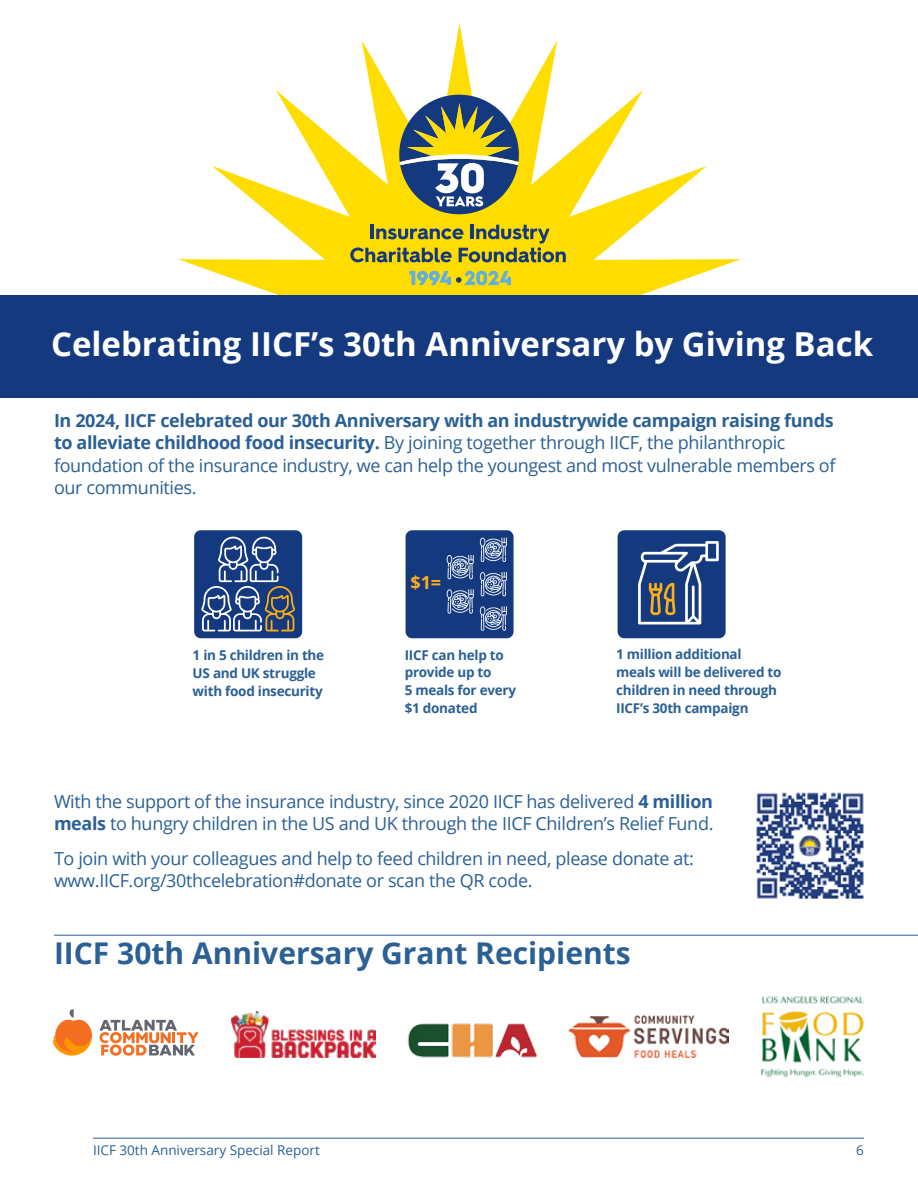
<style>
.page{position:relative;width:918px;height:1188px;background:#fff}
.page>*{position:absolute;margin:0;border:0;box-sizing:border-box;transform-origin:0 0}
.t1{font:700 33px "Open Sans";color:#fff}
.t2{font:700 30px "Open Sans";color:#2b6095}
.t3{font:18px/22.5px "Open Sans";letter-spacing:-.02em;color:#2b6095}
.t4{font:700 18px "Open Sans";color:#fcaf17}
.t5{font:700 13.5px/18px "Open Sans";letter-spacing:-.02em;color:#2b6095}
.t6{font:13.5px "Open Sans";color:#2b6095}
.s1{font-weight:700}
</style>
<div class="page">
<svg style="left:178px;top:23px;width:563px;height:272px"></svg>
<svg style="left:350px;top:225px;width:216px;height:37px;background:#b4a828"></svg>
<svg style="left:399px;top:95px;width:120px;height:119px"></svg>
<svg style="left:409px;top:271px;width:102px;height:14px"></svg>
<hr style="left:54px;top:935px;width:864px;height:1px;background:#2b6095">
<img style="left:232px;top:1012px;width:143px;height:46px">
<svg style="left:99px;top:1020px;width:100px;height:36px"></svg>
<svg style="left:53px;top:1009px;width:39px;height:47px"></svg>
<img style="left:407px;top:1023px;width:130px;height:35px">
<img style="left:569px;top:1016px;width:159px;height:42px">
<div style="left:0;top:295px;width:918px;height:103px;background:#15397f"></div>
<img style="left:756px;top:792px;width:108px;height:107px">
<div style="left:194px;top:530px;width:108px;height:108px;background:#15397f;border-radius:7px"></div>
<svg style="left:201px;top:537px;width:94px;height:94px"></svg>
<div style="left:406px;top:530px;width:108px;height:108px;background:#15397f;border-radius:7px"></div>
<svg style="left:480px;top:538px;width:27px;height:24px"></svg>
<svg style="left:480px;top:572px;width:27px;height:25px"></svg>
<svg style="left:480px;top:606px;width:27px;height:25px"></svg>
<svg style="left:447px;top:555px;width:27px;height:25px"></svg>
<svg style="left:447px;top:589px;width:27px;height:25px"></svg>
<div style="left:618px;top:530px;width:108px;height:108px;background:#15397f;border-radius:7px"></div>
<svg style="left:638px;top:541px;width:81px;height:83px"></svg>
<hr style="left:93px;top:1138px;width:771px;height:1px;background:#2b6095">
<img style="left:761px;top:996px;width:103px;height:82px">
<h1 class="t1" style="left:51px;top:320px;width:824px">Celebrating IICF’s 30th Anniversary by Giving Back</h1>
<p class="t3" style="left:54px;top:408px;width:783px"><span class="s1">In 2024, IICF celebrated our 30th Anniversary with an industrywide campaign raising funds to alleviate childhood food insecurity.</span> By joining together through IICF, the philanthropic foundation of the insurance industry, we can help the youngest and most vulnerable members of our communities.</p>
<p class="t4" style="left:410px;top:570px;width:32px">$1=</p>
<p class="t5" style="left:193px;top:645px;width:133px">1 in 5 children in the<br>US and UK struggle with food insecurity</p>
<p class="t5" style="left:405px;top:645px;width:113px">IICF can help to provide up to<br>5 meals for every $1 donated</p>
<p class="t5" style="left:616px;top:645px;width:167px">1 million additional meals will be delivered to children in need through<br>IICF’s 30th campaign</p>
<p class="t3" style="left:54px;top:790px;width:661px">With the support of the insurance industry, since 2020 IICF has delivered <span class="s1">4 million meals</span> to hungry children in the US and UK through the IICF Children’s Relief Fund.</p>
<p class="t3" style="left:54px;top:847px;width:642px">To join with your colleagues and help to feed children in need, please donate at: www.IICF.org/30thcelebration#donate or scan the QR code.</p>
<h2 class="t2" style="left:54px;top:932px;width:578px">IICF 30th Anniversary Grant Recipients</h2>
<p class="t6" style="left:93px;top:1141px;width:228px">IICF 30th Anniversary Special Report</p>
<p class="t6" style="left:856px;top:1141px;width:9px">6</p>
</div>
